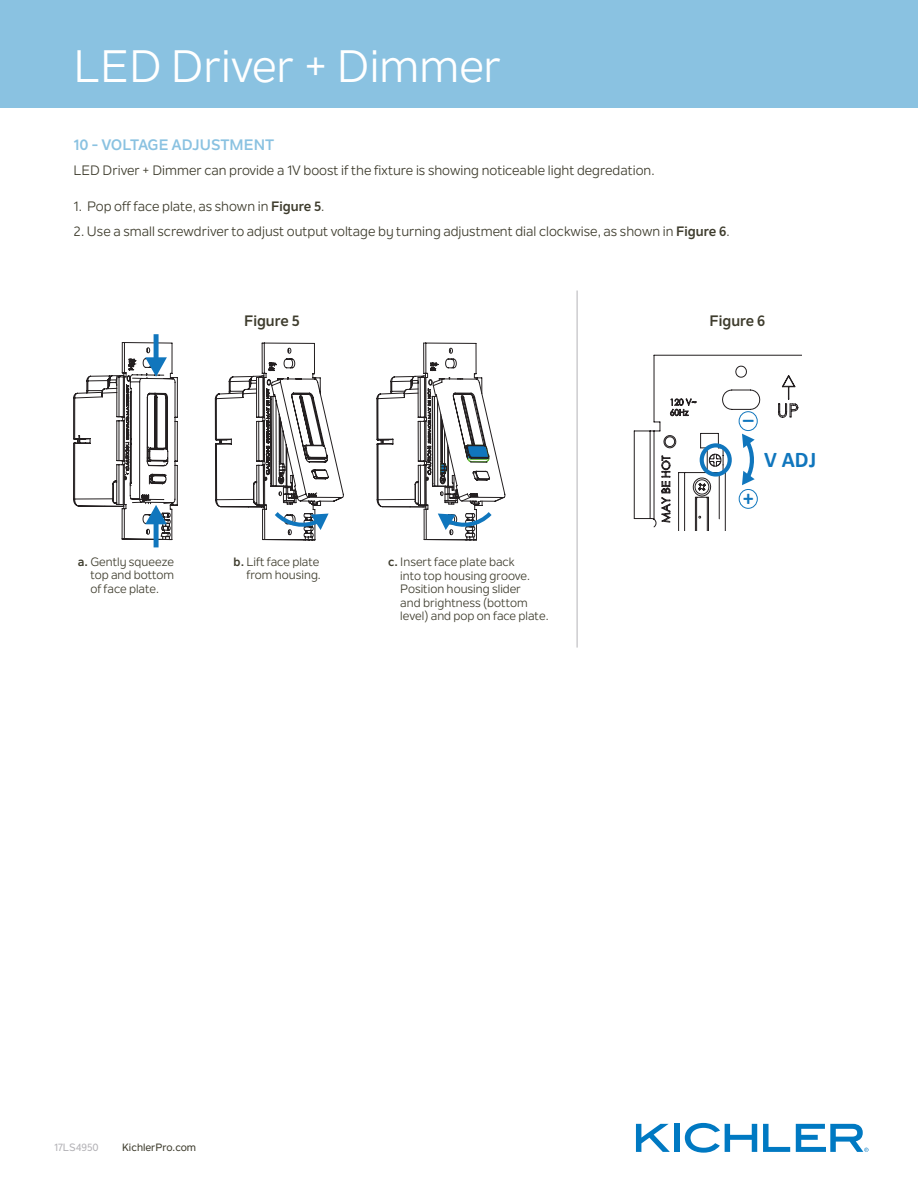
<style>
.page{position:relative;width:918px;height:1188px;background:#fff}
.page>*{position:absolute;margin:0;border:0;box-sizing:border-box;transform-origin:0 0}
.t1{font:45px "Nolan Next";color:#fff}
.t2{font:700 22.5px "Calibri";color:#1076bd;scale:.96 1}
.t3{font:700 21.9px "Calibri";color:#1076bd;scale:.96 1}
.t4{font:700 15px "Nolan Next";color:#8ac2e1}
.t5{font:700 15px "Nolan Next";color:#3e3c2d}
.t6{font:13.5px "Nolan Next";color:#3e3c2d}
.t7{font:12px/13.5px "Nolan Next";color:#3e3c2d;text-align:justify}
.t8{font:500 10.5px "Nolan Next";color:#3e3c2d}
.t9{font:500 10.5px "Nolan Next";color:#b4b3b7}
.s1{font-weight:700}
</style>
<div class="page">
<svg style="left:636px;top:1124px;width:34px;height:28px"></svg>
<div style="left:675px;top:1124px;width:5px;height:28px;background:#0079c2"></div>
<svg style="left:685px;top:1123px;width:72px;height:30px"></svg>
<svg style="left:763px;top:1124px;width:27px;height:28px"></svg>
<svg style="left:796px;top:1124px;width:73px;height:28px"></svg>
<div style="left:0;top:0;width:918px;height:108px;background:#8ac2e1"></div>
<hr style="left:577px;top:291px;width:1px;height:357px;background:#b4b3b7">
<svg style="left:634px;top:355px;width:168px;height:175px"></svg>
<svg style="left:73px;top:342px;width:242px;height:198px"></svg>
<div style="left:154px;top:334px;width:5px;height:27px;background:#1076bd"></div>
<svg style="left:145px;top:357px;width:22px;height:20px"></svg>
<div style="left:154px;top:521px;width:5px;height:26px;background:#1076bd"></div>
<svg style="left:145px;top:505px;width:22px;height:19px"></svg>
<svg style="left:270px;top:343px;width:235px;height:197px"></svg>
<h1 class="t1" style="left:73px;top:39px;width:429px">LED Driver + Dimmer</h1>
<p class="t4" style="left:73px;top:136px;width:202px">10 - VOLTAGE ADJUSTMENT</p>
<p class="t6" style="left:73px;top:162px;width:583px">LED Driver + Dimmer can provide a 1V boost if the fixture is showing noticeable light degredation.</p>
<p class="t6" style="left:73px;top:198px;width:253px">1. Pop off face plate, as shown in <span class="s1">Figure 5</span>.</p>
<p class="t6" style="left:73px;top:223px;width:658px">2. Use a small screwdriver to adjust output voltage by turning adjustment dial clockwise, as shown in <span class="s1">Figure 6</span>.</p>
<p class="t5" style="left:244px;top:312px;width:57px">Figure 5</p>
<p class="t5" style="left:709px;top:312px;width:57px">Figure 6</p>
<p class="t7" style="left:90px;top:555px;width:85px;text-indent:-12px"><span class="s1">a.</span> Gently squeeze top and bottom of face plate.</p>
<p class="t7" style="left:234px;top:555px;width:89px;text-align:right"><span class="s1">b.</span> Lift face plate from housing.</p>
<p class="t7" style="left:400px;top:555px;width:150px;text-align:left;text-indent:-12px"><span class="s1">c.</span> Insert face plate back<br>into top housing groove.<br>Position housing slider<br>and brightness (bottom level) and pop on face plate.</p>
<h3 class="t3" style="left:743px;top:406px;width:12px">–</h3>
<h3 class="t3" style="left:743px;top:484px;width:12px">+</h3>
<h2 class="t2" style="left:764px;top:445px;width:56px">V ADJ</h2>
<p class="t9" style="left:54px;top:1141px;width:46px">17LS4950</p>
<p class="t8" style="left:122px;top:1141px;width:76px">KichlerPro.com</p>
</div>
